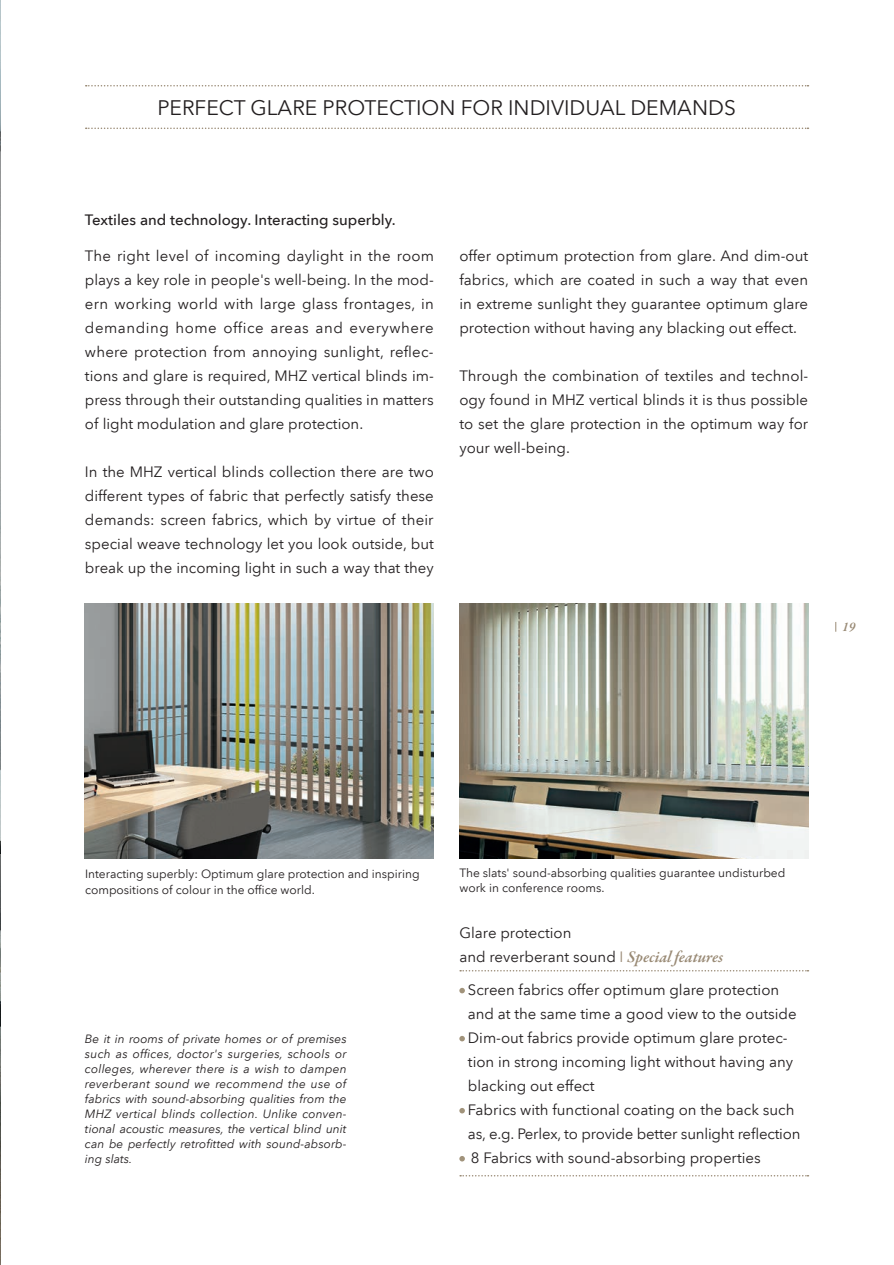
<style>
.page{position:relative;width:894px;height:1265px;background:#fff}
.page>*{position:absolute;margin:0;border:0;box-sizing:border-box;transform-origin:0 0}
.t1{font:21px "Avenir Next LT Com";color:#231f20}
.t2{font:15px/24px "Avenir Next LT Com";color:#231f20;text-align:justify}
.t3{font:500 15px "Avenir Next LT Com";color:#231f20}
.t4{font:italic 600 13.5px "Garamond Premr Pro";color:#998a75}
.t5{font:italic 12px/15px "Avenir Next LT Com";letter-spacing:.005em;color:#231f20;text-align:justify}
.t6{font:12px/15px "Avenir Next LT Com";color:#231f20}
.s1{color:#998a75}
.s2{font-family:"Garamond Premr Pro";font-weight:600;font-style:italic;font-size:16.5px;color:#998a75}
</style>
<div class="page">
<img style="left:0;top:1px;width:1px;height:1261px">
<svg style="left:460px;top:970px;width:348px;height:1px"></svg>
<svg style="left:460px;top:1175px;width:348px;height:1px"></svg>
<svg style="left:459px;top:987px;width:6px;height:6px"></svg>
<svg style="left:459px;top:1035px;width:6px;height:6px"></svg>
<svg style="left:459px;top:1108px;width:6px;height:5px"></svg>
<svg style="left:459px;top:1156px;width:6px;height:5px"></svg>
<img style="left:459px;top:603px;width:349px;height:255px">
<img style="left:85px;top:603px;width:349px;height:255px">
<svg style="left:86px;top:85px;width:722px;height:1px"></svg>
<svg style="left:86px;top:127px;width:722px;height:2px"></svg>
<h1 class="t1" style="left:157px;top:95px;width:580px">PERFECT GLARE PROTECTION FOR INDIVIDUAL DEMANDS</h1>
<p class="t3" style="left:85px;top:210px;width:312px">Textiles and technology. Interacting superbly.</p>
<p class="t2" style="left:85px;top:244px;width:350px">The right level of incoming daylight in the room plays a key role in people's well-being. In the mod&shy;ern working world with large glass frontages, in demanding home office areas and everywhere where protection from annoying sunlight, reflec&shy;tions and glare is required, MHZ vertical blinds im&shy;press through their outstanding qualities in matters of light modulation and glare protection.</p>
<p class="t2" style="left:85px;top:460px;width:350px">In the MHZ vertical blinds collection there are two different types of fabric that perfectly satisfy these demands: screen fabrics, which by virtue of their special weave technology let you look outside, but break up the incoming light in such a way that they</p>
<p class="t2" style="left:459px;top:244px;width:350px">offer optimum protection from glare. And dim-out fabrics, which are coated in such a way that even in extreme sunlight they guarantee optimum glare protection without having any blacking out effect.</p>
<p class="t2" style="left:459px;top:364px;width:350px">Through the combination of textiles and technol&shy;ogy found in MHZ vertical blinds it is thus possible to set the glare protection in the optimum way for your well-being.</p>
<p class="t4" style="left:842px;top:618px;width:15px">19</p>
<p class="t6" style="left:85px;top:866px;width:336px">Interacting superbly: Optimum glare protection and inspiring compositions of colour in the office world.</p>
<p class="t6" style="left:459px;top:865px;width:327px">The slats' sound-absorbing qualities guarantee undisturbed work in conference rooms.</p>
<p class="t5" style="left:85px;top:1031px;width:263px">Be it in rooms of private homes or of premises such as offices, doctor's surgeries, schools or colleges, wherever there is a wish to dampen reverberant sound we recommend the use of fabrics with sound-absorbing qualities from the MHZ vertical blinds collection. Unlike conven&shy;tional acoustic measures, the vertical blind unit can be perfectly retrofitted with sound-absorb&shy;ing slats.</p>
<p class="t2" style="left:459px;top:920px;width:265px">Glare protection<br>and reverberant sound <span class="s1">I</span> <span class="s2">Special features</span></p>
<p class="t2" style="left:468px;top:977px;width:334px;text-align:left">Screen fabrics offer optimum glare protection and at the same time a good view to the outside Dim-out fabrics provide optimum glare protec&shy;tion in strong incoming light without having any blacking out effect<br>Fabrics with functional coating on the back such as, e.g. Perlex, to provide better sunlight reflection 8 Fabrics with sound-absorbing properties</p>
</div>
